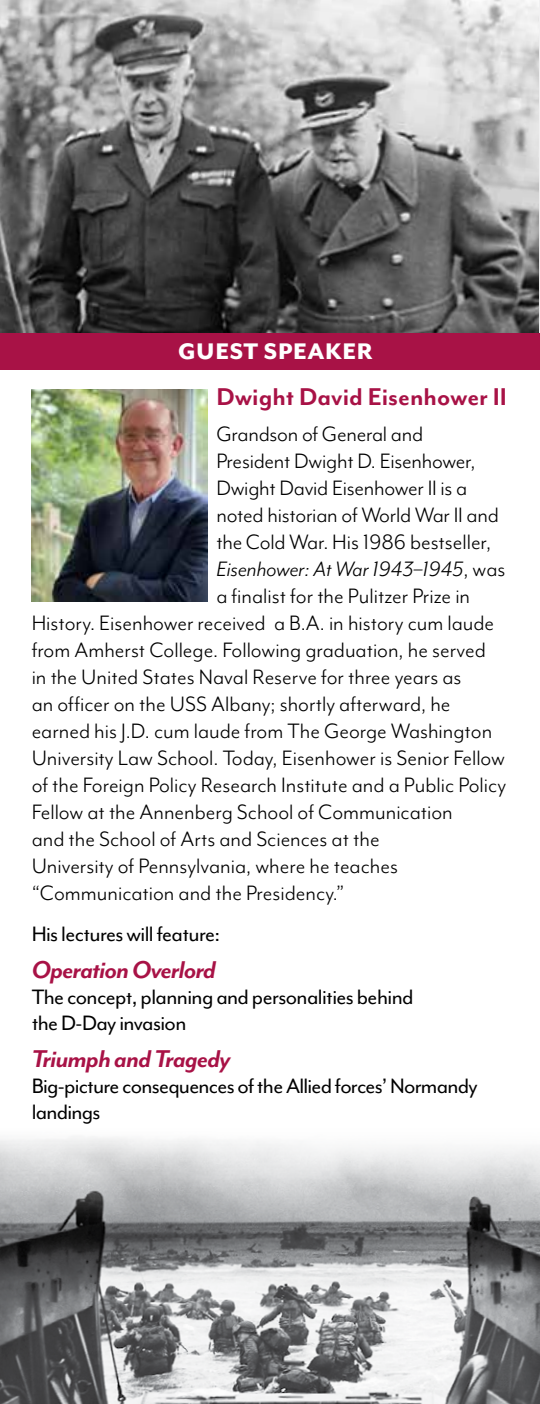
<style>
.page{position:relative;width:540px;height:1404px;background:#fff}
.page>*{position:absolute;margin:0;border:0;box-sizing:border-box;transform-origin:0 0}
.t1{font:italic 700 28px "Mr Eaves Mod OT";letter-spacing:-.025em;color:#a81246}
.t2{font:700 28px "Mr Eaves Mod OT";color:#a81246}
.t3{font:800 26px "Mr Eaves Mod OT";letter-spacing:.025em;color:#fff}
.t4{font:24px "Mr Eaves Mod OT";color:#000}
.t5{font:24px/26px "Mr Eaves Mod OT";letter-spacing:-.025em;color:#000}
.t6{font:italic 24px "Mr Eaves Mod OT";color:#000}
.s1{font-style:normal}
</style>
<div class="page">
<img style="left:0;top:0;width:539px;height:333px">
<div style="left:0;top:333px;width:540px;height:37px;background:#a81246"></div>
<img style="left:32px;top:390px;width:175px;height:211px">
<img style="left:0;top:1136px;width:540px;height:268px">
<p class="t3" style="left:178px;top:337px;width:196px">GUEST SPEAKER</p>
<p class="t2" style="left:216px;top:381px;width:292px">Dwight David Eisenhower II</p>
<p class="t4" style="left:216px;top:421px;width:208px">Grandson of General and</p>
<p class="t4" style="left:216px;top:448px;width:261px">President Dwight D. Eisenhower,</p>
<p class="t4" style="left:216px;top:475px;width:252px">Dwight David Eisenhower II is a</p>
<p class="t4" style="left:216px;top:502px;width:284px">noted historian of World War II and</p>
<p class="t4" style="left:216px;top:529px;width:276px">the Cold War. His 1986 bestseller,</p>
<p class="t6" style="left:216px;top:555px;width:291px">Eisenhower: At War 1943–1945<span class="s1">, was</span></p>
<p class="t4" style="left:216px;top:583px;width:255px">a finalist for the Pulitzer Prize in</p>
<p class="t4" style="left:32px;top:610px;width:464px">History. Eisenhower received a B.A. in history cum laude</p>
<p class="t4" style="left:32px;top:637px;width:456px">from Amherst College. Following graduation, he served</p>
<p class="t4" style="left:32px;top:664px;width:431px">in the United States Naval Reserve for three years as</p>
<p class="t4" style="left:32px;top:691px;width:420px">an officer on the USS Albany; shortly afterward, he</p>
<p class="t4" style="left:32px;top:718px;width:462px">earned his J.D. cum laude from The George Washington</p>
<p class="t4" style="left:32px;top:745px;width:475px">University Law School. Today, Eisenhower is Senior Fellow</p>
<p class="t4" style="left:32px;top:772px;width:476px">of the Foreign Policy Research Institute and a Public Policy</p>
<p class="t4" style="left:32px;top:799px;width:423px">Fellow at the Annenberg School of Communication</p>
<p class="t4" style="left:32px;top:826px;width:349px">and the School of Arts and Sciences at the</p>
<p class="t4" style="left:32px;top:853px;width:368px">University of Pennsylvania, where he teaches</p>
<p class="t4" style="left:32px;top:880px;width:314px">“Communication and the Presidency.”</p>
<p class="t5" style="left:32px;top:921px;width:190px">His lectures will feature:</p>
<p class="t1" style="left:32px;top:954px;width:186px">Operation Overlord</p>
<p class="t5" style="left:32px;top:984px;width:383px">The concept, planning and personalities behind the D-Day invasion</p>
<p class="t1" style="left:32px;top:1043px;width:201px">Triumph and Tragedy</p>
<p class="t5" style="left:32px;top:1073px;width:448px">Big-picture consequences of the Allied forces’ Normandy landings</p>
</div>
